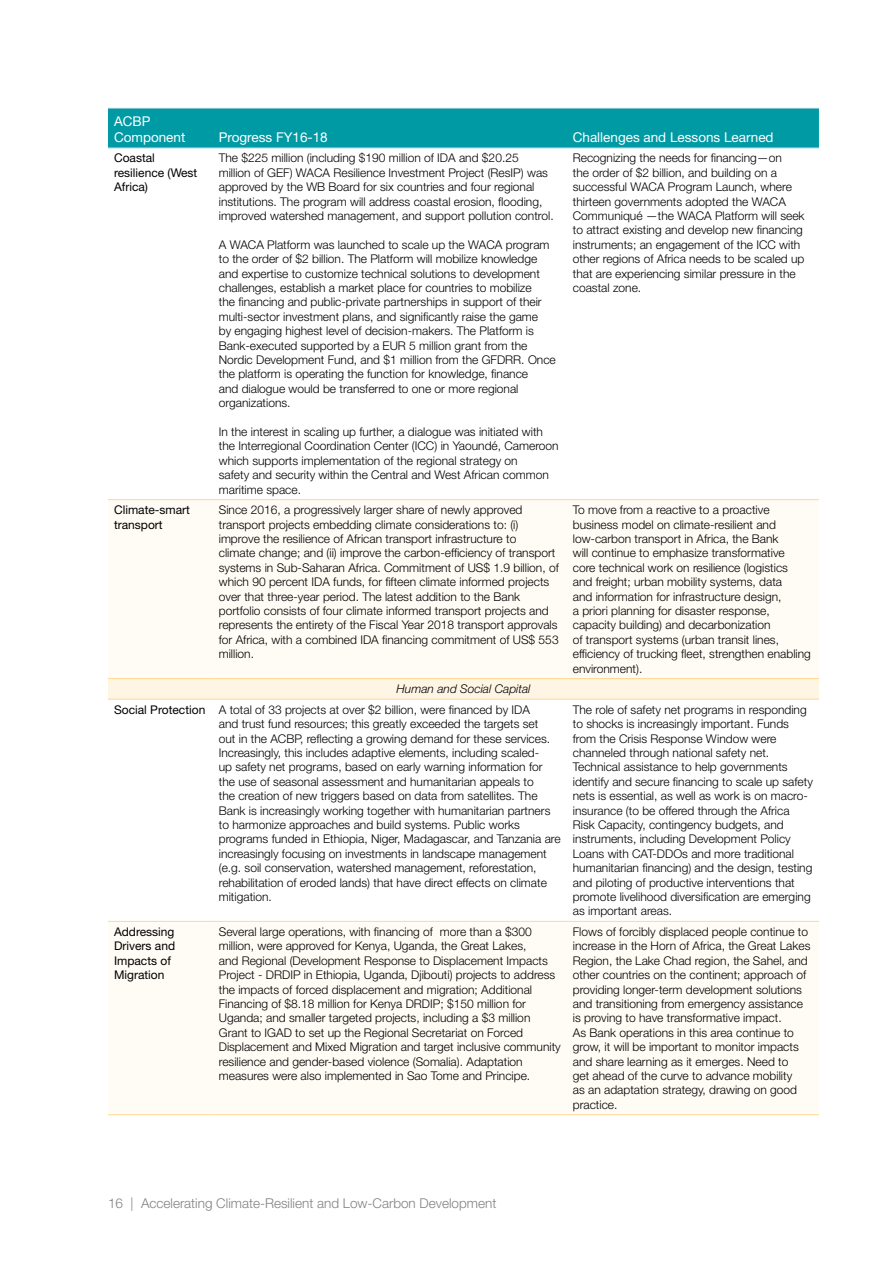
<style>
.page{position:relative;width:893px;height:1263px;background:#fff}
.page>*{position:absolute;margin:0;border:0;box-sizing:border-box;transform-origin:0 0}
.t1{font:300 13.5px "Helvetica Neue LT Std";color:#808285}
.t2{font:13.5px/16.2px "Helvetica Neue LT Std";color:#fff}
.t3{font:300 12px/14.4px "Helvetica Neue LT Std";color:#000}
.t4{font:12px/14.4px "Helvetica Neue LT Std";color:#000}
.s1{font-style:italic}
.s2{font-weight:400}
</style>
<div class="page">
<div style="left:108px;top:109px;width:711px;height:38px;background:#009aa5"></div>
<div style="left:108px;top:679px;width:711px;height:20px;background:#fff5e4"></div>
<hr style="left:108px;top:108px;width:105px;height:1px;background:#7bc2ca">
<hr style="left:213px;top:108px;width:354px;height:1px;background:#7bc2ca">
<hr style="left:567px;top:108px;width:252px;height:1px;background:#7bc2ca">
<hr style="left:108px;top:147px;width:105px;height:1px;background:#7bc2ca">
<hr style="left:213px;top:147px;width:354px;height:1px;background:#7bc2ca">
<hr style="left:567px;top:147px;width:252px;height:1px;background:#7bc2ca">
<hr style="left:108px;top:499px;width:105px;height:1px;background:#ffd88f">
<hr style="left:213px;top:499px;width:354px;height:1px;background:#ffd88f">
<hr style="left:567px;top:499px;width:252px;height:1px;background:#ffd88f">
<hr style="left:108px;top:678px;width:105px;height:1px;background:#ffd88f">
<hr style="left:213px;top:678px;width:354px;height:1px;background:#ffd88f">
<hr style="left:567px;top:678px;width:252px;height:1px;background:#ffd88f">
<hr style="left:108px;top:699px;width:105px;height:1px;background:#ffd88f">
<hr style="left:213px;top:699px;width:354px;height:1px;background:#ffd88f">
<hr style="left:567px;top:699px;width:252px;height:1px;background:#ffd88f">
<hr style="left:108px;top:921px;width:105px;height:1px;background:#ffd88f">
<hr style="left:213px;top:921px;width:354px;height:1px;background:#ffd88f">
<hr style="left:567px;top:921px;width:252px;height:1px;background:#ffd88f">
<hr style="left:108px;top:1114px;width:105px;height:1px;background:#ffd88f">
<hr style="left:213px;top:1114px;width:354px;height:1px;background:#ffd88f">
<hr style="left:567px;top:1114px;width:252px;height:1px;background:#ffd88f">
<p class="t2" style="left:114px;top:113px;width:73px">ACBP<br>Component</p>
<p class="t2" style="left:219px;top:129px;width:111px">Progress FY16-18</p>
<p class="t2" style="left:573px;top:129px;width:202px">Challenges and Lessons Learned</p>
<p class="t4" style="left:114px;top:151px;width:85px">Coastal resilience (West<br>Africa)</p>
<p class="t3" style="left:219px;top:151px;width:336px">The $225 million (including $190 million of IDA and $20.25<br>million of GEF) WACA Resilience Investment Project (ResIP) was approved by the WB Board for six countries and four regional institutions. The program will address coastal erosion, flooding, improved watershed management, and support pollution control.</p>
<p class="t3" style="left:219px;top:237px;width:338px">A WACA Platform was launched to scale up the WACA program to the order of $2 billion. The Platform will mobilize knowledge and expertise to customize technical solutions to development challenges, establish a market place for countries to mobilize<br>the financing and public-private partnerships in support of their multi-sector investment plans, and significantly raise the game<br>by engaging highest level of decision-makers. The Platform is Bank-executed supported by a EUR 5 million grant from the Nordic Development Fund, and $1 million from the GFDRR. Once the platform is operating the function for knowledge, finance<br>and dialogue would be transferred to one or more regional organizations.</p>
<p class="t3" style="left:219px;top:424px;width:341px">In the interest in scaling up further, a dialogue was initiated with the Interregional Coordination Center (ICC) in Yaoundé, Cameroon which supports implementation of the regional strategy on<br>safety and security within the Central and West African common maritime space.</p>
<p class="t3" style="left:573px;top:151px;width:233px">Recognizing the needs for financing—on<br>the order of $2 billion, and building on a successful WACA Program Launch, where thirteen governments adopted the WACA Communiqué —the WACA Platform will seek to attract existing and develop new financing instruments; an engagement of the ICC with other regions of Africa needs to be scaled up that are experiencing similar pressure in the coastal zone.</p>
<p class="t4" style="left:114px;top:502px;width:78px">Climate-smart transport</p>
<p class="t3" style="left:219px;top:502px;width:342px">Since 2016, a progressively larger share of newly approved transport projects embedding climate considerations to: (i) improve the resilience of African transport infrastructure to<br>climate change; and (ii) improve the carbon-efficiency of transport systems in Sub-Saharan Africa. Commitment of US$ 1.9 billion, of which 90 percent IDA funds, for fifteen climate informed projects over that three-year period. The latest addition to the Bank portfolio consists of four climate informed transport projects and represents the entirety of the Fiscal Year 2018 transport approvals for Africa, with a combined IDA financing commitment of US$ 553 million.</p>
<p class="t3" style="left:573px;top:502px;width:240px">To move from a reactive to a proactive business model on climate-resilient and low-carbon transport in Africa, the Bank<br>will continue to emphasize transformative<br>core technical work on resilience (logistics<br>and freight; urban mobility systems, data<br>and information for infrastructure design,<br>a priori planning for disaster response, capacity building) and decarbonization<br>of transport systems (urban transit lines, efficiency of trucking fleet, strengthen enabling environment).</p>
<p class="t3" style="left:114px;top:678px;width:418px;line-height:20.5px;text-align:right"><span class="s1">Human and Social Capital<br></span><span class="s2">Social Protection</span> A total of 33 projects at over $2 billion, were financed by IDA</p>
<p class="t3" style="left:219px;top:716px;width:343px">and trust fund resources; this greatly exceeded the targets set<br>out in the ACBP, reflecting a growing demand for these services.<br>Increasingly, this includes adaptive elements, including scaled-<br>up safety net programs, based on early warning information for the use of seasonal assessment and humanitarian appeals to<br>the creation of new triggers based on data from satellites. The Bank is increasingly working together with humanitarian partners to harmonize approaches and build systems. Public works programs funded in Ethiopia, Niger, Madagascar, and Tanzania are increasingly focusing on investments in landscape management (e.g. soil conservation, watershed management, reforestation, rehabilitation of eroded lands) that have direct effects on climate mitigation.</p>
<p class="t3" style="left:573px;top:702px;width:242px">The role of safety net programs in responding to shocks is increasingly important. Funds from the Crisis Response Window were channeled through national safety net.<br>Technical assistance to help governments identify and secure financing to scale up safety nets is essential, as well as work is on macro&shy;insurance (to be offered through the Africa Risk Capacity, contingency budgets, and instruments, including Development Policy Loans with CAT-DDOs and more traditional humanitarian financing) and the design, testing and piloting of productive interventions that promote livelihood diversification are emerging as important areas.</p>
<p class="t4" style="left:114px;top:924px;width:63px">Addressing<br>Drivers and<br>Impacts of<br>Migration</p>
<p class="t3" style="left:219px;top:924px;width:343px">Several large operations, with financing of more than a $300 million, were approved for Kenya, Uganda, the Great Lakes,<br>and Regional (Development Response to Displacement Impacts Project - DRDIP in Ethiopia, Uganda, Djibouti) projects to address the impacts of forced displacement and migration; Additional Financing of $8.18 million for Kenya DRDIP; $150 million for Uganda; and smaller targeted projects, including a $3 million Grant to IGAD to set up the Regional Secretariat on Forced Displacement and Mixed Migration and target inclusive community resilience and gender-based violence (Somalia). Adaptation measures were also implemented in Sao Tome and Principe.</p>
<p class="t3" style="left:573px;top:924px;width:239px">Flows of forcibly displaced people continue to increase in the Horn of Africa, the Great Lakes Region, the Lake Chad region, the Sahel, and other countries on the continent; approach of providing longer-term development solutions and transitioning from emergency assistance is proving to have transformative impact.<br>As Bank operations in this area continue to grow, it will be important to monitor impacts and share learning as it emerges. Need to<br>get ahead of the curve to advance mobility<br>as an adaptation strategy, drawing on good practice.</p>
<p class="t1" style="left:108px;top:1195px;width:390px">16 | Accelerating Climate-Resilient and Low-Carbon Development</p>
</div>
